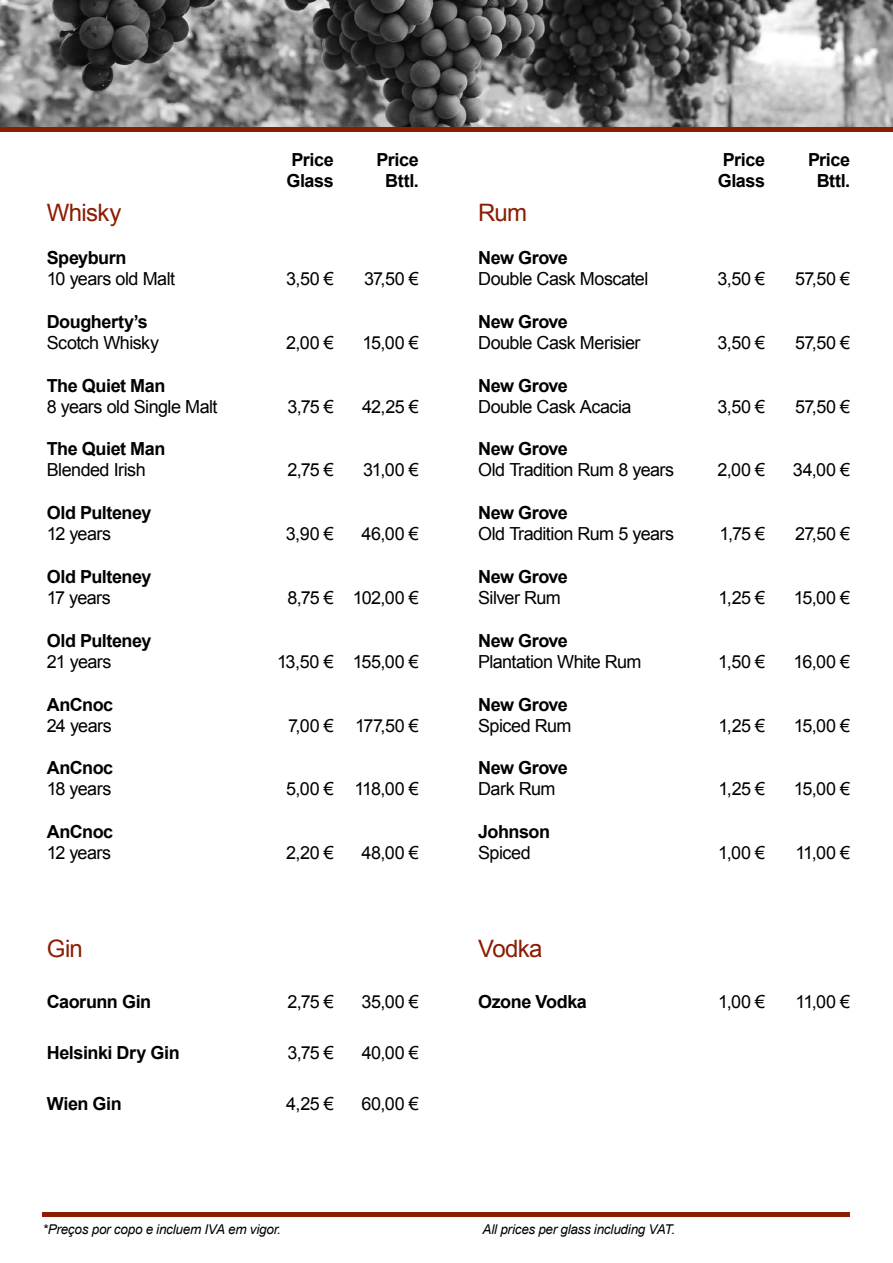
<style>
.page{position:relative;width:893px;height:1263px;background:#fff}
.page>*{position:absolute;margin:0;border:0;box-sizing:border-box;transform-origin:0 0}
.t1{font:24px "Arial";letter-spacing:-.03em;color:#8a1d03}
.t2{font:18px "Arial";letter-spacing:-.03em;color:#000}
.t3{font:700 18px/21px "Arial";letter-spacing:-.025em;color:#000}
.t4{font:italic 13.5px "Arial";letter-spacing:-.015em;color:#000}
</style>
<div class="page">
<img style="left:0;top:0;width:893px;height:128px">
<hr style="left:0;top:128px;width:893px;height:4px;background:#8a1d03">
<hr style="left:43px;top:1212px;width:807px;height:4px;background:#8a1d03">
<p class="t3" style="left:286px;top:150px;width:49px">Price<br>Glass</p>
<p class="t3" style="left:377px;top:150px;width:44px;text-align:center">Price<br>Bttl.</p>
<h1 class="t1" style="left:47px;top:197px;width:76px">Whisky</h1>
<p class="t3" style="left:47px;top:248px;width:81px">Speyburn</p>
<p class="t2" style="left:47px;top:267px;width:130px">10 years old Malt</p>
<p class="t2" style="left:286px;top:267px;width:49px">3,50 €</p>
<p class="t2" style="left:364px;top:267px;width:56px">37,50 €</p>
<p class="t3" style="left:47px;top:311px;width:102px">Dougherty’s</p>
<p class="t2" style="left:47px;top:331px;width:114px">Scotch Whisky</p>
<p class="t2" style="left:286px;top:331px;width:49px">2,00 €</p>
<p class="t2" style="left:362px;top:331px;width:58px">15,00 €</p>
<p class="t3" style="left:47px;top:375px;width:120px">The Quiet Man</p>
<p class="t2" style="left:47px;top:394px;width:172px">8 years old Single Malt</p>
<p class="t2" style="left:287px;top:394px;width:48px">3,75 €</p>
<p class="t2" style="left:362px;top:394px;width:58px">42,25 €</p>
<p class="t3" style="left:47px;top:439px;width:120px">The Quiet Man</p>
<p class="t2" style="left:47px;top:458px;width:100px">Blended Irish</p>
<p class="t2" style="left:287px;top:458px;width:48px">2,75 €</p>
<p class="t2" style="left:363px;top:458px;width:57px">31,00 €</p>
<p class="t3" style="left:47px;top:503px;width:106px">Old Pulteney</p>
<p class="t2" style="left:47px;top:522px;width:66px">12 years</p>
<p class="t2" style="left:286px;top:522px;width:49px">3,90 €</p>
<p class="t2" style="left:362px;top:522px;width:59px">46,00 €</p>
<p class="t3" style="left:47px;top:567px;width:106px">Old Pulteney</p>
<p class="t2" style="left:47px;top:586px;width:66px">17 years</p>
<p class="t2" style="left:287px;top:586px;width:133px">8,75 € 102,00 €</p>
<p class="t3" style="left:47px;top:630px;width:106px">Old Pulteney</p>
<p class="t2" style="left:47px;top:650px;width:66px">21 years</p>
<p class="t2" style="left:277px;top:650px;width:143px">13,50 € 155,00 €</p>
<p class="t3" style="left:47px;top:694px;width:68px">AnCnoc</p>
<p class="t2" style="left:47px;top:713px;width:66px">24 years</p>
<p class="t2" style="left:288px;top:713px;width:132px">7,00 € 177,50 €</p>
<p class="t3" style="left:47px;top:758px;width:68px">AnCnoc</p>
<p class="t2" style="left:47px;top:777px;width:66px">18 years</p>
<p class="t2" style="left:286px;top:777px;width:134px">5,00 € 118,00 €</p>
<p class="t3" style="left:47px;top:822px;width:68px">AnCnoc</p>
<p class="t2" style="left:47px;top:841px;width:66px">12 years</p>
<p class="t2" style="left:286px;top:841px;width:49px">2,20 €</p>
<p class="t2" style="left:361px;top:841px;width:59px">48,00 €</p>
<h1 class="t1" style="left:47px;top:933px;width:38px">Gin</h1>
<p class="t3" style="left:47px;top:992px;width:106px">Caorunn Gin</p>
<p class="t2" style="left:287px;top:990px;width:48px">2,75 €</p>
<p class="t2" style="left:362px;top:990px;width:59px">35,00 €</p>
<p class="t3" style="left:47px;top:1043px;width:134px">Helsinki Dry Gin</p>
<p class="t2" style="left:287px;top:1041px;width:48px">3,75 €</p>
<p class="t2" style="left:362px;top:1041px;width:59px">40,00 €</p>
<p class="t3" style="left:47px;top:1094px;width:76px">Wien Gin</p>
<p class="t2" style="left:286px;top:1092px;width:49px">4,25 €</p>
<p class="t2" style="left:362px;top:1092px;width:59px">60,00 €</p>
<p class="t3" style="left:718px;top:150px;width:49px">Price<br>Glass</p>
<p class="t3" style="left:808px;top:150px;width:44px;text-align:center">Price<br>Bttl.</p>
<h1 class="t1" style="left:478px;top:197px;width:51px">Rum</h1>
<p class="t3" style="left:478px;top:248px;width:91px">New Grove</p>
<p class="t2" style="left:478px;top:267px;width:172px">Double Cask Moscatel</p>
<p class="t2" style="left:717px;top:267px;width:49px">3,50 €</p>
<p class="t2" style="left:795px;top:267px;width:57px">57,50 €</p>
<p class="t3" style="left:478px;top:311px;width:91px">New Grove</p>
<p class="t2" style="left:478px;top:331px;width:164px">Double Cask Merisier</p>
<p class="t2" style="left:717px;top:331px;width:49px">3,50 €</p>
<p class="t2" style="left:795px;top:331px;width:57px">57,50 €</p>
<p class="t3" style="left:478px;top:375px;width:91px">New Grove</p>
<p class="t2" style="left:478px;top:394px;width:155px">Double Cask Acacia</p>
<p class="t2" style="left:717px;top:394px;width:49px">3,50 €</p>
<p class="t2" style="left:795px;top:394px;width:57px">57,50 €</p>
<p class="t3" style="left:478px;top:439px;width:91px">New Grove</p>
<p class="t2" style="left:478px;top:458px;width:198px">Old Tradition Rum 8 years</p>
<p class="t2" style="left:717px;top:458px;width:49px">2,00 €</p>
<p class="t2" style="left:793px;top:458px;width:59px">34,00 €</p>
<p class="t3" style="left:478px;top:503px;width:91px">New Grove</p>
<p class="t2" style="left:478px;top:522px;width:198px">Old Tradition Rum 5 years</p>
<p class="t2" style="left:720px;top:522px;width:47px">1,75 €</p>
<p class="t2" style="left:795px;top:522px;width:57px">27,50 €</p>
<p class="t3" style="left:478px;top:567px;width:91px">New Grove</p>
<p class="t2" style="left:478px;top:586px;width:84px">Silver Rum</p>
<p class="t2" style="left:718px;top:586px;width:48px">1,25 €</p>
<p class="t2" style="left:794px;top:586px;width:58px">15,00 €</p>
<p class="t3" style="left:478px;top:630px;width:91px">New Grove</p>
<p class="t2" style="left:478px;top:650px;width:165px">Plantation White Rum</p>
<p class="t2" style="left:718px;top:650px;width:48px">1,50 €</p>
<p class="t2" style="left:794px;top:650px;width:58px">16,00 €</p>
<p class="t3" style="left:478px;top:694px;width:91px">New Grove</p>
<p class="t2" style="left:478px;top:713px;width:95px">Spiced Rum</p>
<p class="t2" style="left:718px;top:713px;width:48px">1,25 €</p>
<p class="t2" style="left:794px;top:713px;width:58px">15,00 €</p>
<p class="t3" style="left:478px;top:758px;width:91px">New Grove</p>
<p class="t2" style="left:478px;top:777px;width:79px">Dark Rum</p>
<p class="t2" style="left:718px;top:777px;width:48px">1,25 €</p>
<p class="t2" style="left:794px;top:777px;width:58px">15,00 €</p>
<p class="t3" style="left:478px;top:822px;width:73px">Johnson</p>
<p class="t2" style="left:478px;top:841px;width:54px">Spiced</p>
<p class="t2" style="left:718px;top:841px;width:48px">1,00 €</p>
<p class="t2" style="left:795px;top:841px;width:56px">11,00 €</p>
<h1 class="t1" style="left:478px;top:933px;width:66px">Vodka</h1>
<p class="t3" style="left:478px;top:992px;width:110px">Ozone Vodka</p>
<p class="t2" style="left:718px;top:990px;width:48px">1,00 €</p>
<p class="t2" style="left:796px;top:990px;width:56px">11,00 €</p>
<p class="t4" style="left:43px;top:1220px;width:240px">*Preços por copo e incluem IVA em vigor.</p>
<p class="t4" style="left:483px;top:1220px;width:194px">All prices per glass including VAT.</p>
</div>
